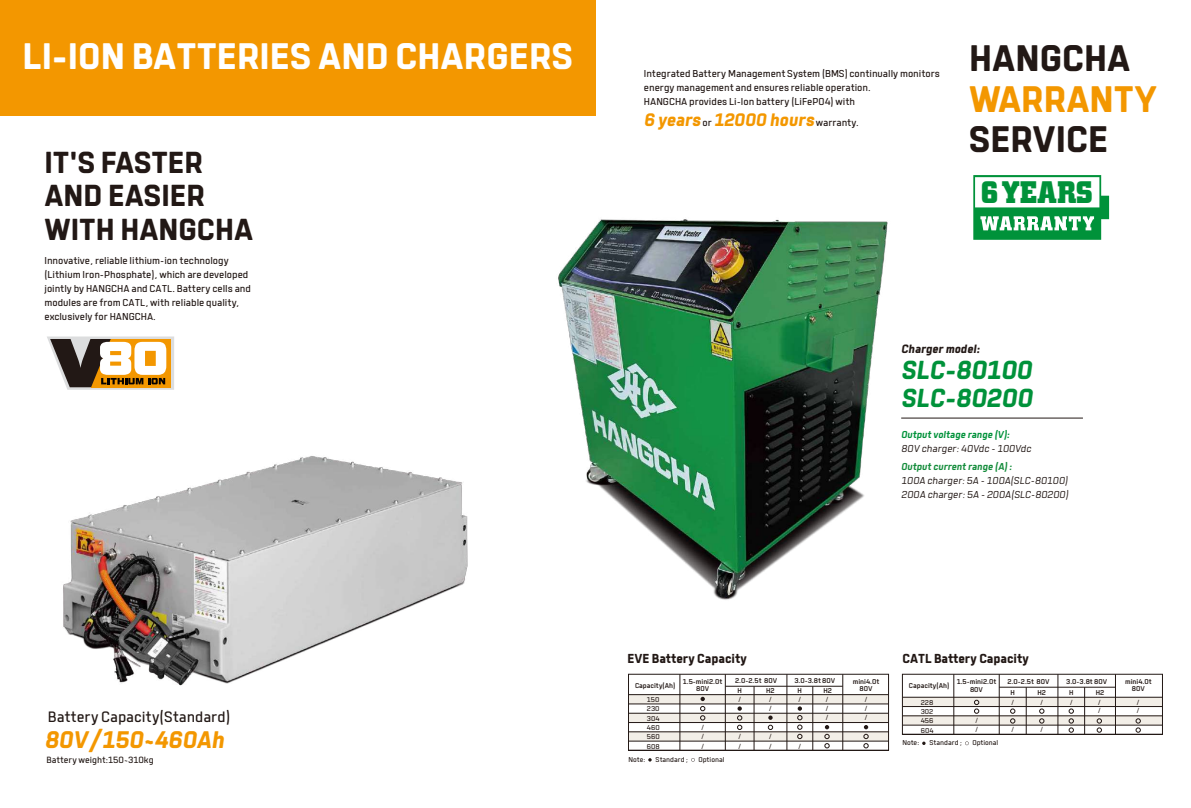
<style>
.page{position:relative;width:1191px;height:808px;background:#fff}
.page>*{position:absolute;margin:0;border:0;box-sizing:border-box;transform-origin:0 0}
.t1{font:800 36.8px "Tomkin";color:#fff}
.t2{font:800 36.8px "Tomkin";color:#221815}
.t3{font:800 36.8px "Tomkin";color:#f39700}
.t4{font:700 32.4px "City D";color:#00923a}
.t5{font:800 30.3px/33.3px "Tomkin";color:#221815}
.t6{font:italic 800 26px/27.4px "Tomkin";color:#00923a}
.t7{font:italic 800 23.9px "Tomkin";color:#f39700}
.t8{font:italic 800 18px "Tomkin";color:#f39700}
.t9{font:15px "Tomkin";color:#221815}
.t10{font:800 13px "Tomkin";color:#221815}
.t11{font:italic 800 12px "Tomkin";color:#221815}
.t12{font:10px/13.8px "Tomkin";color:#221815}
.t13{font:italic 10px/14px "Tomkin Semi Ligh";color:#221815}
.t14{font:italic 700 10px "Tomkin";color:#00923a}
.t15{font:italic 700 10px "Tomkin";color:#148c3b}
.t16{font:9px "Tomkin";color:#221815}
.t17{font:500 7px/7.6px "Tomkin";color:#221815;text-align:center}
.t18{font:7px/9.3px "Tomkin";color:#221815;text-align:justify}
.t19{font:7px/9.2px "Neo Sans Std";color:#221815}
.s1{font-weight:400;font-style:normal;font-size:10px;color:#221815}
</style>
<div class="page">
<div style="left:0;top:0;width:595px;height:116px;background:#f39700"></div>
<svg style="left:1065px;top:175px;width:44px;height:65px"></svg>
<svg style="left:47px;top:336px;width:127px;height:34px"></svg>
<hr style="left:628px;top:750px;width:260px;height:1px;background:#221815">
<hr style="left:725px;top:674px;width:1px;height:76px;background:#221815">
<hr style="left:812px;top:686px;width:1px;height:64px;background:#221815">
<hr style="left:754px;top:686px;width:1px;height:64px;background:#221815">
<div style="left:902px;top:697px;width:260px;height:9px;background:#f2eee7"></div>
<div style="left:902px;top:716px;width:260px;height:9px;background:#f2eee7"></div>
<hr style="left:902px;top:697px;width:260px;height:1px;background:#221815">
<hr style="left:902px;top:706px;width:260px;height:1px;background:#221815">
<hr style="left:902px;top:716px;width:260px;height:1px;background:#221815">
<hr style="left:902px;top:725px;width:260px;height:1px;background:#221815">
<hr style="left:902px;top:734px;width:260px;height:1px;background:#221815">
<hr style="left:1115px;top:674px;width:1px;height:60px;background:#221815">
<div style="left:902px;top:674px;width:260px;height:60px;border:1px solid #221815"></div>
<hr style="left:1084px;top:687px;width:1px;height:47px;background:#221815">
<hr style="left:999px;top:687px;width:116px;height:1px;background:#221815">
<svg style="left:1096px;top:718px;width:5px;height:14px"></svg>
<svg style="left:1135px;top:718px;width:5px;height:14px"></svg>
<svg style="left:1068px;top:709px;width:5px;height:23px"></svg>
<svg style="left:691px;top:758px;width:4px;height:4px"></svg>
<hr style="left:901px;top:418px;width:182px;height:1px;background:#221815">
<img style="left:60px;top:370px;width:408px;height:316px">
<img style="left:558px;top:175px;width:507px;height:574px">
<h1 class="t1" style="left:23px;top:32px;width:552px">LI-ION BATTERIES AND CHARGERS</h1>
<h1 class="t2" style="left:969px;top:34px;width:163px">HANGCHA</h1>
<h1 class="t3" style="left:969px;top:75px;width:190px">WARRANTY</h1>
<h1 class="t2" style="left:969px;top:115px;width:141px">SERVICE</h1>
<h2 class="t4" style="left:981px;top:174px;width:113px">6 YEARS</h2>
<p class="t12" style="left:644px;top:67px;width:297px">Integrated Battery Management System (BMS) continually monitors energy management and ensures reliable operation.<br>HANGCHA provides Li-Ion battery (LiFePO4) with</p>
<h3 class="t8" style="left:644px;top:108px;width:216px">6 years <span class="s1">or</span> 12000 hours <span class="s1">warranty.</span></h3>
<h3 class="t5" style="left:44px;top:145px;width:210px">IT'S FASTER<br>AND EASIER<br>WITH HANGCHA</h3>
<p class="t12" style="left:44px;top:254px;width:208px">Innovative, reliable lithium-ion technology (Lithium Iron-Phosphate), which are developed jointly by HANGCHA and CATL. Battery cells and modules are from CATL, with reliable quality, exclusively for HANGCHA.</p>
<h3 class="t9" style="left:48px;top:707px;width:184px">Battery Capacity(Standard)</h3>
<p class="t16" style="left:46px;top:754px;width:109px">Battery weight:150~310kg</p>
<h3 class="t7" style="left:44px;top:724px;width:181px">80V/150~460Ah</h3>
<p class="t11" style="left:901px;top:341px;width:80px">Charger model:</p>
<h3 class="t6" style="left:901px;top:356px;width:133px">SLC-80100<br>SLC-80200</h3>
<p class="t14" style="left:901px;top:428px;width:110px">Output voltage range (V):</p>
<p class="t13" style="left:901px;top:441px;width:132px">80V charger: 40Vdc - 100Vdc</p>
<p class="t15" style="left:901px;top:460px;width:112px">Output current range (A) :</p>
<p class="t13" style="left:901px;top:473px;width:169px">100A charger: 5A - 100A(SLC-80100)<br>200A charger: 5A - 200A(SLC-80200)</p>
<h3 class="t10" style="left:627px;top:650px;width:121px">EVE Battery Capacity</h3>
<h3 class="t10" style="left:902px;top:650px;width:128px">CATL Battery Capacity</h3>
<p class="t17" style="left:635px;top:681px;width:42px">Capacity(Ah)</p>
<p class="t18" style="left:647px;top:695px;width:14px">150<br>230<br>304<br>460<br>560<br>608</p>
<p class="t17" style="left:683px;top:677px;width:41px">1.5-mini2.0t</p>
<p class="t17" style="left:735px;top:676px;width:44px">2.0-2.5t 80V</p>
<p class="t17" style="left:696px;top:685px;width:15px">80V</p>
<p class="t17" style="left:766px;top:686px;width:10px">H2</p>
<p class="t17" style="left:737px;top:686px;width:6px">H</p>
<p class="t19" style="left:701px;top:723px;width:4px;text-align:justify">/ / /</p>
<p class="t19" style="left:738px;top:694px;width:4px">/</p>
<p class="t19" style="left:769px;top:694px;width:4px">/ /</p>
<p class="t19" style="left:738px;top:732px;width:4px">/</p>
<p class="t19" style="left:769px;top:732px;width:4px">/</p>
<p class="t19" style="left:738px;top:741px;width:4px">/</p>
<p class="t19" style="left:769px;top:741px;width:4px">/</p>
<p class="t18" style="left:628px;top:754px;width:18px">Note:</p>
<p class="t18" style="left:655px;top:754px;width:34px">Standard ;</p>
<p class="t18" style="left:698px;top:754px;width:28px">Optional</p>
<p class="t17" style="left:794px;top:676px;width:42px">3.0-3.8t 80V</p>
<p class="t17" style="left:852px;top:677px;width:28px">mini4.0t<br>80V</p>
<p class="t17" style="left:1125px;top:677px;width:28px">mini4.0t<br>80V</p>
<p class="t17" style="left:956px;top:678px;width:41px">1.5-mini2.0t</p>
<p class="t17" style="left:1007px;top:677px;width:44px">2.0-2.5t 80V</p>
<p class="t17" style="left:970px;top:686px;width:15px">80V</p>
<p class="t17" style="left:1066px;top:677px;width:42px">3.0-3.8t 80V</p>
<p class="t17" style="left:909px;top:682px;width:42px">Capacity(Ah)</p>
<p class="t17" style="left:823px;top:686px;width:10px">H2</p>
<p class="t17" style="left:797px;top:686px;width:6px">H</p>
<p class="t17" style="left:1095px;top:688px;width:10px">H2</p>
<p class="t17" style="left:1037px;top:688px;width:10px">H2</p>
<p class="t17" style="left:1069px;top:688px;width:6px">H</p>
<p class="t17" style="left:1010px;top:688px;width:6px">H</p>
<p class="t19" style="left:798px;top:694px;width:4px">/</p>
<p class="t19" style="left:825px;top:694px;width:4px;text-align:justify">/ / /</p>
<p class="t19" style="left:864px;top:694px;width:4px;text-align:justify">/ / /</p>
<p class="t19" style="left:1137px;top:698px;width:4px;line-height:8.7px">/ /</p>
<p class="t19" style="left:1011px;top:697px;width:4px">/</p>
<p class="t19" style="left:1011px;top:725px;width:4px">/</p>
<p class="t19" style="left:1040px;top:697px;width:4px">/</p>
<p class="t19" style="left:1040px;top:725px;width:4px">/</p>
<p class="t19" style="left:1070px;top:697px;width:4px">/</p>
<p class="t19" style="left:1098px;top:698px;width:4px;line-height:8.7px">/ /</p>
<p class="t18" style="left:920px;top:697px;width:14px">228<br>302<br>456<br>604</p>
<p class="t19" style="left:975px;top:716px;width:4px">/ /</p>
<p class="t19" style="left:798px;top:741px;width:4px">/</p>
<p class="t18" style="left:902px;top:738px;width:18px">Note:</p>
<p class="t18" style="left:929px;top:738px;width:34px">Standard ;</p>
<p class="t18" style="left:972px;top:738px;width:28px">Optional</p>
</div>
